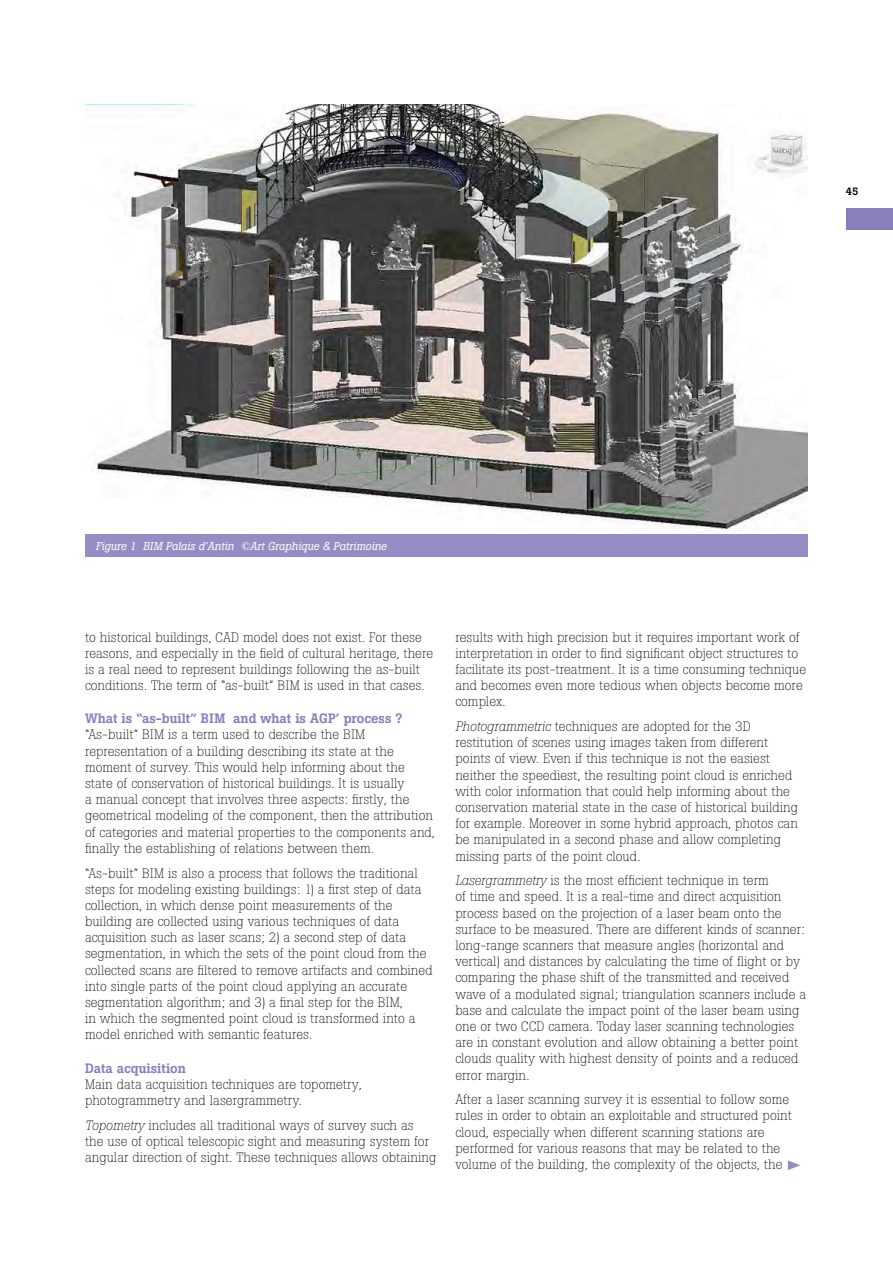
<style>
.page{position:relative;width:893px;height:1263px;background:#fff}
.page>*{position:absolute;margin:0;border:0;box-sizing:border-box;transform-origin:0 0}
.t1{font:300 13.5px/16.2px "Boton";color:#030806}
.t2{font:500 13.5px "Boton";color:#8780bd}
.t3{font:italic 11.25px "Boton";color:#fff}
.t4{font:500 10.5px "Boton";color:#030806}
.s1{font-style:italic}
</style>
<div class="page">
<img style="left:85px;top:105px;width:723px;height:428px">
<div style="left:85px;top:535px;width:723px;height:22px;background:#948ec5"></div>
<svg style="left:788px;top:1161px;width:12px;height:9px"></svg>
<div style="left:846px;top:209px;width:47px;height:21px;background:#8780bd"></div>
<p class="t4" style="left:846px;top:188px;width:14px">45</p>
<p class="t3" style="left:96px;top:542px;width:293px">Figure 1 BIM Palais d’Antin ©Art Graphique &amp; Patrimoine</p>
<p class="t1" style="left:85px;top:630px;width:350px">to historical buildings, CAD model does not exist. For these reasons, and especially in the field of cultural heritage, there is a real need to represent buildings following the as-built conditions. The term of “as-built” BIM is used in that cases.</p>
<p class="t2" style="left:85px;top:714px;width:319px">What is “as-built” BIM and what is AGP’ process ?</p>
<p class="t1" style="left:85px;top:728px;width:351px">“As-built” BIM is a term used to describe the BIM representation of a building describing its state at the moment of survey. This would help informing about the state of conservation of historical buildings. It is usually<br>a manual concept that involves three aspects: firstly, the geometrical modeling of the component, then the attribution of categories and material properties to the components and, finally the establishing of relations between them.</p>
<p class="t1" style="left:85px;top:866px;width:349px">“As-built” BIM is also a process that follows the traditional steps for modeling existing buildings: 1) a first step of data collection, in which dense point measurements of the building are collected using various techniques of data acquisition such as laser scans; 2) a second step of data segmentation, in which the sets of the point cloud from the collected scans are filtered to remove artifacts and combined into single parts of the point cloud applying an accurate segmentation algorithm; and 3) a final step for the BIM,<br>in which the segmented point cloud is transformed into a model enriched with semantic features.</p>
<p class="t2" style="left:85px;top:1063px;width:102px">Data acquisition</p>
<p class="t1" style="left:85px;top:1077px;width:278px">Main data acquisition techniques are topometry, photogrammetry and lasergrammetry.</p>
<p class="t1" style="left:85px;top:1118px;width:353px"><span class="s1">Topometry</span> includes all traditional ways of survey such as<br>the use of optical telescopic sight and measuring system for angular direction of sight. These techniques allows obtaining</p>
<p class="t1" style="left:455px;top:630px;width:352px">results with high precision but it requires important work of interpretation in order to find significant object structures to facilitate its post-treatment. It is a time consuming technique and becomes even more tedious when objects become more complex.</p>
<p class="t1" style="left:455px;top:720px;width:344px"><span class="s1">Photogrammetric</span> techniques are adopted for the 3D restitution of scenes using images taken from different points of view. Even if this technique is not the easiest neither the speediest, the resulting point cloud is enriched with color information that could help informing about the conservation material state in the case of historical building for example. Moreover in some hybrid approach, photos can be manipulated in a second phase and allow completing missing parts of the point cloud.</p>
<p class="t1" style="left:455px;top:874px;width:352px"><span class="s1">Lasergrammetry</span> is the most efficient technique in term<br>of time and speed. It is a real-time and direct acquisition process based on the projection of a laser beam onto the surface to be measured. There are different kinds of scanner: long-range scanners that measure angles (horizontal and vertical) and distances by calculating the time of flight or by comparing the phase shift of the transmitted and received wave of a modulated signal; triangulation scanners include a base and calculate the impact point of the laser beam using one or two CCD camera. Today laser scanning technologies are in constant evolution and allow obtaining a better point clouds quality with highest density of points and a reduced error margin.</p>
<p class="t1" style="left:455px;top:1093px;width:338px">After a laser scanning survey it is essential to follow some rules in order to obtain an exploitable and structured point cloud, especially when different scanning stations are performed for various reasons that may be related to the volume of the building, the complexity of the objects, the</p>
</div>
